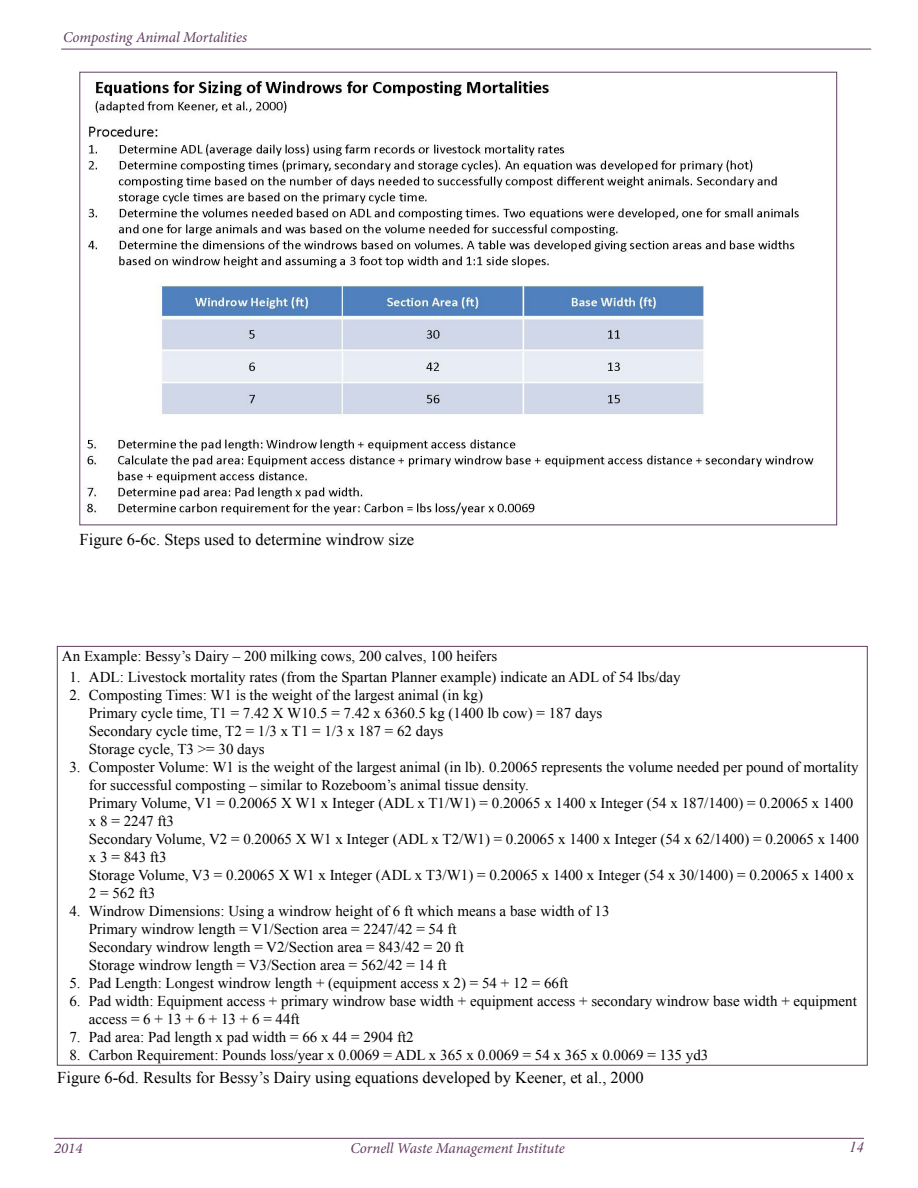
<style>
.page{position:relative;width:918px;height:1188px;background:#fff}
.page>*{position:absolute;margin:0;border:0;box-sizing:border-box;transform-origin:0 0}
.t1{font:16.5px "Times New Roman";color:#000}
.t2{font:15px/18px "Times New Roman";color:#000}
.t3{font:italic 15px "Minion Pro";letter-spacing:-.01em;color:#623d62}
.t4{font:italic 15px "Times New Roman";color:#623d62}
</style>
<div class="page">
<hr style="left:61px;top:49px;width:810px;height:1px;background:#623d62">
<hr style="left:54px;top:1138px;width:810px;height:1px;background:#623d62">
<img style="left:87px;top:81px;width:727px;height:434px">
<p class="t3" style="left:63px;top:26px;width:186px">Composting Animal Mortalities</p>
<p class="t1" style="left:80px;top:528px;width:336px">Figure 6-6c. Steps used to determine windrow size</p>
<p class="t2" style="left:62px;top:647px;width:437px">An Example: Bessy’s Dairy – 200 milking cows, 200 calves, 100 heifers</p>
<p class="t2" style="left:69px;top:668px;width:613px">1. ADL: Livestock mortality rates (from the Spartan Planner example) indicate an ADL of 54 lbs/day</p>
<p class="t2" style="left:89px;top:686px;width:515px;text-indent:-20px">2. Composting Times: W1 is the weight of the largest animal (in kg)<br>Primary cycle time, T1 = 7.42 X W10.5 = 7.42 x 6360.5 kg (1400 lb cow) = 187 days Secondary cycle time, T2 = 1/3 x T1 = 1/3 x 187 = 62 days<br>Storage cycle, T3 &gt;= 30 days</p>
<p class="t2" style="left:89px;top:758px;width:771px;text-indent:-20px">3. Composter Volume: W1 is the weight of the largest animal (in lb). 0.20065 represents the volume needed per pound of mortality for successful composting – similar to Rozeboom’s animal tissue density.<br>Primary Volume, V1 = 0.20065 X W1 x Integer (ADL x T1/W1) = 0.20065 x 1400 x Integer (54 x 187/1400) = 0.20065 x 1400 x 8 = 2247 ft3<br>Secondary Volume, V2 = 0.20065 X W1 x Integer (ADL x T2/W1) = 0.20065 x 1400 x Integer (54 x 62/1400) = 0.20065 x 1400 x 3 = 843 ft3<br>Storage Volume, V3 = 0.20065 X W1 x Integer (ADL x T3/W1) = 0.20065 x 1400 x Integer (54 x 30/1400) = 0.20065 x 1400 x 2 = 562 ft3</p>
<p class="t2" style="left:89px;top:902px;width:522px;text-indent:-20px">4. Windrow Dimensions: Using a windrow height of 6 ft which means a base width of 13<br>Primary windrow length = V1/Section area = 2247/42 = 54 ft<br>Secondary windrow length = V2/Section area = 843/42 = 20 ft<br>Storage windrow length = V3/Section area = 562/42 = 14 ft</p>
<p class="t2" style="left:69px;top:974px;width:500px">5. Pad Length: Longest windrow length + (equipment access x 2) = 54 + 12 = 66ft</p>
<p class="t2" style="left:89px;top:992px;width:769px;text-indent:-20px">6. Pad width: Equipment access + primary windrow base width + equipment access + secondary windrow base width + equipment access = 6 + 13 + 6 + 13 + 6 = 44ft</p>
<p class="t2" style="left:69px;top:1028px;width:346px">7. Pad area: Pad length x pad width = 66 x 44 = 2904 ft2</p>
<p class="t2" style="left:69px;top:1046px;width:640px">8. Carbon Requirement: Pounds loss/year x 0.0069 = ADL x 365 x 0.0069 = 54 x 365 x 0.0069 = 135 yd3</p>
<p class="t1" style="left:57px;top:1066px;width:588px">Figure 6-6d. Results for Bessy’s Dairy using equations developed by Keener, et al., 2000</p>
<p class="t3" style="left:54px;top:1138px;width:30px">2014</p>
<p class="t3" style="left:350px;top:1138px;width:216px">Cornell Waste Management Institute</p>
<p class="t4" style="left:849px;top:1137px;width:16px">14</p>
</div>
